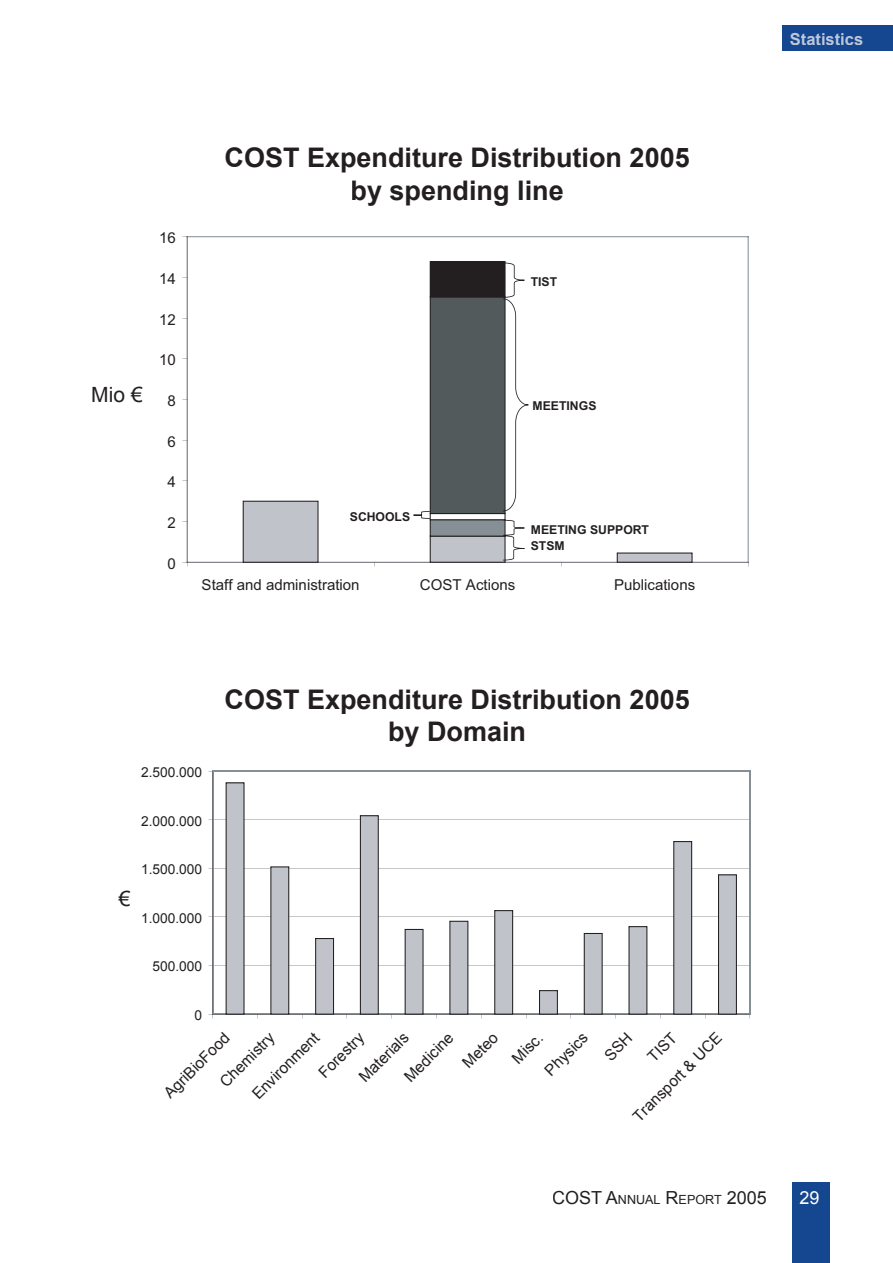
<style>
.page{position:relative;width:893px;height:1263px;background:#fff}
.page>*{position:absolute;margin:0;border:0;box-sizing:border-box;transform-origin:0 0}
.t1{font:700 27px/32.4px "Arial";color:#231f20;text-align:center}
.t2{font:21px "Arial";color:#231f20}
.t3{font:18px "Arial";color:#231f20}
.t4{font:18px "Arial";color:#fff}
.t5{font:700 16.5px "Arial";color:#bec8da}
.t6{font:15.45px "Arial";color:#231f20}
.t7{font:15px "Arial";color:#231f20}
.t8{font:13.8px "Arial";color:#231f20}
.t9{font:700 12.15px/15.6px "Arial";color:#231f20}
.s1{font-size:12.6px}
</style>
<div class="page">
<div style="left:792px;top:1182px;width:37px;height:81px;background:#154690"></div>
<hr style="left:187px;top:236px;width:562px;height:1px;background:#878f96">
<hr style="left:748px;top:236px;width:1px;height:327px;background:#878f96">
<hr style="left:187px;top:562px;width:562px;height:1px;background:#878f96">
<hr style="left:187px;top:236px;width:1px;height:327px;background:#878f96">
<svg style="left:243px;top:501px;width:76px;height:61px;background:#babdc3"></svg>
<svg style="left:617px;top:552px;width:76px;height:10px"></svg>
<svg style="left:413px;top:261px;width:115px;height:301px"></svg>
<hr style="left:212px;top:770px;width:538px;height:1px;background:#878f96">
<hr style="left:749px;top:770px;width:1px;height:245px;background:#878f96">
<hr style="left:212px;top:1013px;width:538px;height:2px;background:#878f96">
<hr style="left:212px;top:770px;width:1px;height:245px;background:#878f96">
<svg style="left:226px;top:782px;width:19px;height:232px;background:#b2b5bb"></svg>
<svg style="left:270px;top:866px;width:19px;height:148px;background:#b0b4b9"></svg>
<svg style="left:315px;top:938px;width:19px;height:76px"></svg>
<svg style="left:360px;top:815px;width:19px;height:199px;background:#afb2b7"></svg>
<svg style="left:405px;top:929px;width:19px;height:85px;background:#b0b3b9"></svg>
<svg style="left:449px;top:921px;width:19px;height:93px;background:#b1b4b9"></svg>
<svg style="left:494px;top:910px;width:19px;height:104px;background:#aeb1b7"></svg>
<svg style="left:539px;top:990px;width:19px;height:24px"></svg>
<svg style="left:584px;top:933px;width:19px;height:81px;background:#afb2b7"></svg>
<svg style="left:628px;top:926px;width:19px;height:88px;background:#b1b4b9"></svg>
<svg style="left:673px;top:841px;width:19px;height:173px;background:#afb2b8"></svg>
<svg style="left:718px;top:874px;width:19px;height:140px;background:#adb0b5"></svg>
<div style="left:782px;top:26px;width:111px;height:25px;background:#154690"></div>
<h2 class="t2" style="left:91px;top:381px;width:53px">Mio €</h2>
<p class="t7" style="left:159px;top:228px;width:18px">16</p>
<p class="t7" style="left:159px;top:269px;width:18px">14</p>
<p class="t7" style="left:159px;top:310px;width:18px">12</p>
<p class="t7" style="left:159px;top:350px;width:18px">10</p>
<p class="t7" style="left:167px;top:391px;width:10px">8</p>
<p class="t7" style="left:167px;top:432px;width:10px">6</p>
<p class="t7" style="left:167px;top:472px;width:10px">4</p>
<p class="t7" style="left:167px;top:513px;width:10px">2</p>
<p class="t7" style="left:167px;top:554px;width:10px">0</p>
<h1 class="t1" style="left:225px;top:143px;width:467px">COST Expenditure Distribution 2005 by spending line</h1>
<p class="t9" style="left:531px;top:275px;width:28px">TIST</p>
<p class="t9" style="left:350px;top:509px;width:62px">SCHOOLS</p>
<p class="t9" style="left:532px;top:398px;width:66px">MEETINGS</p>
<p class="t9" style="left:531px;top:522px;width:120px">MEETING SUPPORT<br>STSM</p>
<p class="t7" style="left:202px;top:575px;width:160px">Staff and administration</p>
<p class="t7" style="left:420px;top:575px;width:97px">COST Actions</p>
<p class="t7" style="left:614px;top:575px;width:83px">Publications</p>
<h1 class="t1" style="left:225px;top:684px;width:467px">COST Expenditure Distribution 2005 by Domain</h1>
<p class="t8" style="left:141px;top:763px;width:63px">2.500.000</p>
<p class="t8" style="left:141px;top:812px;width:63px">2.000.000</p>
<h2 class="t2" style="left:119px;top:885px;width:13px">€</h2>
<p class="t8" style="left:141px;top:860px;width:63px">1.500.000</p>
<p class="t8" style="left:141px;top:909px;width:63px">1.000.000</p>
<p class="t8" style="left:153px;top:957px;width:51px">500.000</p>
<p class="t8" style="left:195px;top:1006px;width:9px">0</p>
<p class="t6" style="left:248px;top:1089px;width:89px;rotate:-45deg">Environment</p>
<p class="t6" style="left:400px;top:1072px;width:64px;rotate:-45deg">Medicine</p>
<p class="t6" style="left:458px;top:1058px;width:45px;rotate:-45deg">Meteo</p>
<p class="t6" style="left:507px;top:1053px;width:38px;rotate:-45deg">Misc.</p>
<p class="t6" style="left:540px;top:1065px;width:55px;rotate:-45deg">Physics</p>
<p class="t6" style="left:643px;top:1052px;width:35px;rotate:-45deg">TIST</p>
<p class="t6" style="left:160px;top:1088px;width:87px;rotate:-45deg">AgriBioFood</p>
<p class="t6" style="left:628px;top:1111px;width:120px;rotate:-45deg">Transport &amp; UCE</p>
<p class="t6" style="left:215px;top:1077px;width:71px;rotate:-45deg">Chemistry</p>
<p class="t6" style="left:314px;top:1068px;width:58px;rotate:-45deg">Forestry</p>
<p class="t6" style="left:354px;top:1072px;width:64px;rotate:-45deg">Materials</p>
<p class="t5" style="left:790px;top:28px;width:75px">Statistics</p>
<p class="t3" style="left:552px;top:1186px;width:216px">COST A<span class="s1">NNUAL</span> R<span class="s1">EPORT</span> 2005</p>
<p class="t4" style="left:799px;top:1186px;width:22px">29</p>
</div>
